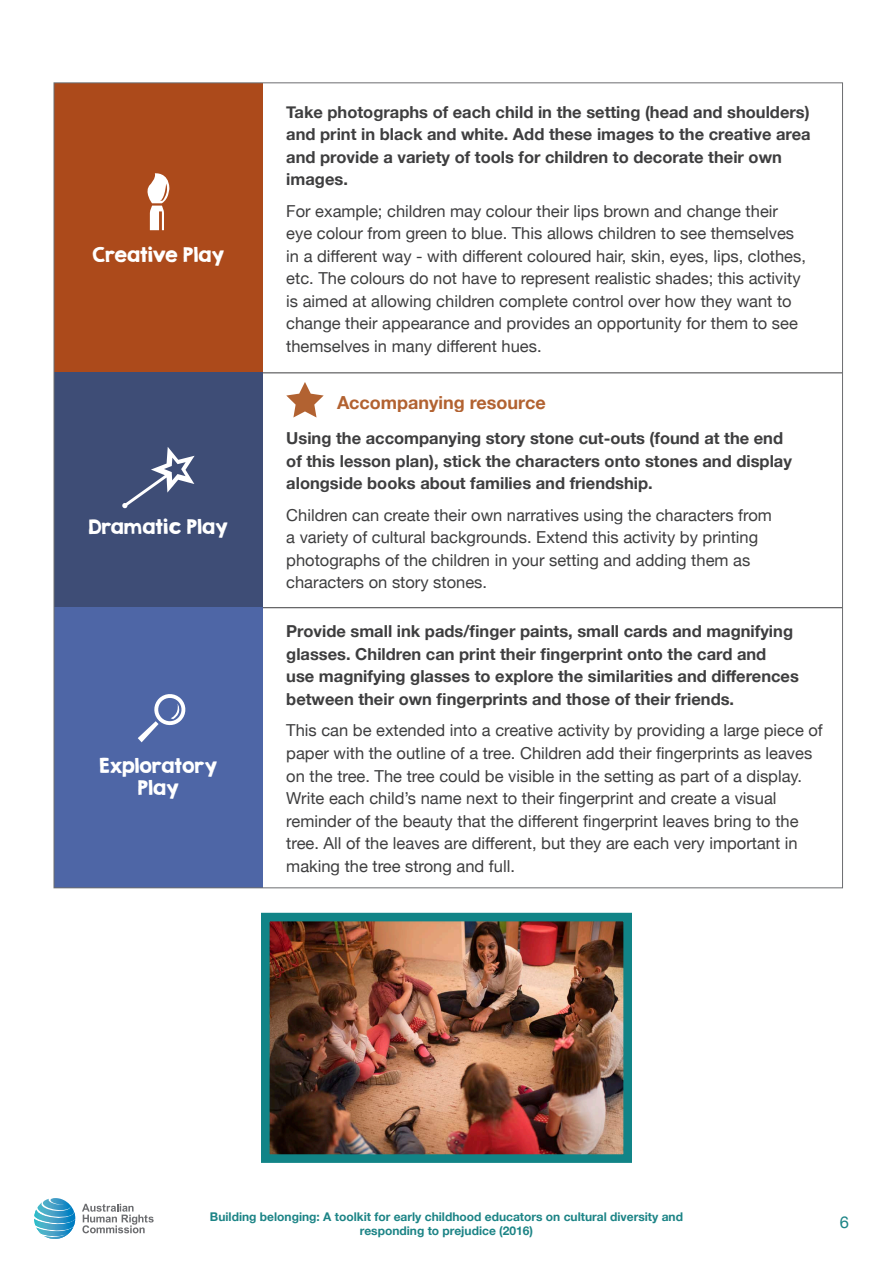
<style>
.page{position:relative;width:893px;height:1263px;background:#fff}
.page>*{position:absolute;margin:0;border:0;box-sizing:border-box;transform-origin:0 0}
.t1{font:18px/22.5px "KG Second Chances Solid";letter-spacing:.005em;color:#fff;text-align:center}
.t2{font:700 18px "Helvetica Neue";color:#b26231}
.t3{font:16.5px/22.5px "Helvetica Neue";color:#3e3e3f}
.t4{font:700 16.5px/22.5px "Helvetica Neue";color:#3e3e3f}
.t5{font:16.5px "Helvetica Neue";color:#1c8486}
.t6{font:700 12px/14.4px "Helvetica Neue";color:#1c8486;text-align:center}
</style>
<div class="page">
<svg style="left:34px;top:1198px;width:41px;height:41px"></svg>
<svg style="left:82px;top:1204px;width:72px;height:29px"></svg>
<div style="left:54px;top:83px;width:209px;height:289px;background:#ac4a1b"></div>
<svg style="left:147px;top:173px;width:23px;height:57px"></svg>
<hr style="left:54px;top:607px;width:788px;height:1px;background:#3e3e3f">
<hr style="left:54px;top:373px;width:788px;height:1px;background:#3e3e3f">
<div style="left:54px;top:373px;width:209px;height:235px;background:#3e4d76"></div>
<div style="left:54px;top:607px;width:209px;height:281px;background:#4e66a6"></div>
<svg style="left:122px;top:447px;width:73px;height:61px"></svg>
<svg style="left:138px;top:694px;width:48px;height:48px"></svg>
<img style="left:271px;top:923px;width:351px;height:230px">
<div style="left:261px;top:913px;width:371px;height:250px;border:9px solid #118487"></div>
<svg style="left:286px;top:382px;width:38px;height:35px"></svg>
<p class="t1" style="left:93px;top:243px;width:133px">Creative Play</p>
<p class="t1" style="left:89px;top:515px;width:141px">Dramatic Play</p>
<p class="t1" style="left:100px;top:754px;width:119px">Exploratory<br>Play</p>
<p class="t4" style="left:286px;top:101px;width:526px">Take photographs of each child in the setting (head and shoulders) and print in black and white. Add these images to the creative area and provide a variety of tools for children to decorate their own images.</p>
<p class="t3" style="left:286px;top:201px;width:521px">For example; children may colour their lips brown and change their eye colour from green to blue. This allows children to see themselves in a different way - with different coloured hair, skin, eyes, lips, clothes, etc. The colours do not have to represent realistic shades; this activity is aimed at allowing children complete control over how they want to change their appearance and provides an opportunity for them to see themselves in many different hues.</p>
<p class="t2" style="left:337px;top:388px;width:210px">Accompanying resource</p>
<p class="t4" style="left:286px;top:427px;width:507px">Using the accompanying story stone cut-outs (found at the end of this lesson plan), stick the characters onto stones and display alongside books about families and friendship.</p>
<p class="t3" style="left:286px;top:504px;width:487px">Children can create their own narratives using the characters from a variety of cultural backgrounds. Extend this activity by printing photographs of the children in your setting and adding them as characters on story stones.</p>
<p class="t4" style="left:286px;top:621px;width:514px">Provide small ink pads/finger paints, small cards and magnifying glasses. Children can print their fingerprint onto the card and<br>use magnifying glasses to explore the similarities and differences between their own fingerprints and those of their friends.</p>
<p class="t3" style="left:286px;top:720px;width:538px">This can be extended into a creative activity by providing a large piece of paper with the outline of a tree. Children add their fingerprints as leaves on the tree. The tree could be visible in the setting as part of a display.<br>Write each child’s name next to their fingerprint and create a visual reminder of the beauty that the different fingerprint leaves bring to the tree. All of the leaves are different, but they are each very important in making the tree strong and full.</p>
<p class="t6" style="left:210px;top:1209px;width:474px">Building belonging: A toolkit for early childhood educators on cultural diversity and responding to prejudice (2016)</p>
<p class="t5" style="left:840px;top:1210px;width:11px">6</p>
</div>
